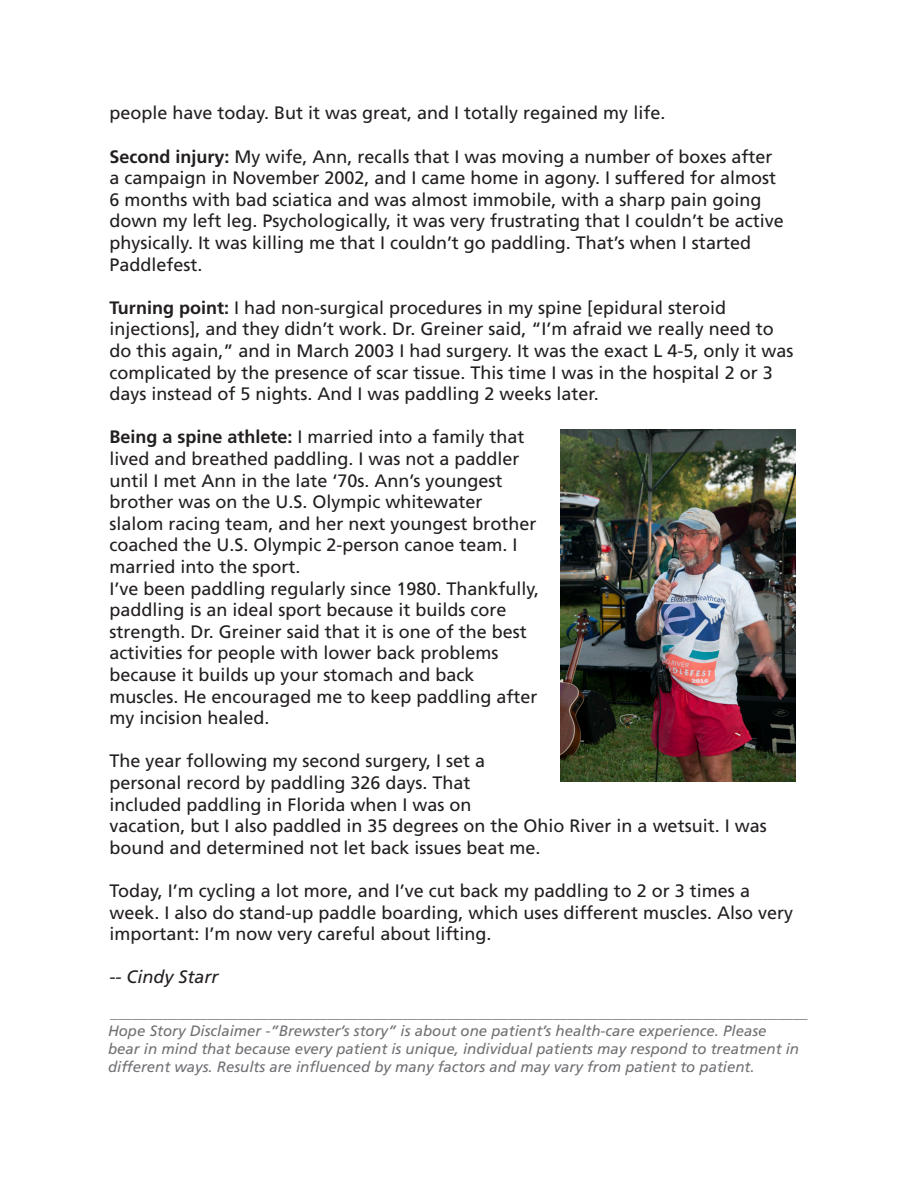
<style>
.page{position:relative;width:918px;height:1188px;background:#fff}
.page>*{position:absolute;margin:0;border:0;box-sizing:border-box;transform-origin:0 0}
.Body{font:18px/21.6px "Frutiger LT Std";color:#231f20}
.Body-2{font:italic 18px "Frutiger LT Std";color:#231f20}
.Disclaimer_text{font:italic 15px/18px "Frutiger LT Std";color:#717074}
.s1{font-weight:700}
</style>
<div class="page">
<img style="left:561px;top:430px;width:234px;height:351px">
<p class="Body" style="left:110px;top:102px;width:557px">people have today. But it was great, and I totally regained my life.</p>
<p class="Body" style="left:110px;top:146px;width:676px"><span class="s1">Second injury:</span> My wife, Ann, recalls that I was moving a number of boxes after a campaign in November 2002, and I came home in agony. I suffered for almost 6 months with bad sciatica and was almost immobile, with a sharp pain going down my left leg. Psychologically, it was very frustrating that I couldn’t be active physically. It was killing me that I couldn’t go paddling. That’s when I started Paddlefest.</p>
<p class="Body" style="left:110px;top:297px;width:685px"><span class="s1">Turning point:</span> I had non-surgical procedures in my spine [epidural steroid injections], and they didn’t work. Dr. Greiner said, “I’m afraid we really need to do this again,” and in March 2003 I had surgery. It was the exact L 4-5, only it was complicated by the presence of scar tissue. This time I was in the hospital 2 or 3 days instead of 5 nights. And I was paddling 2 weeks later.</p>
<p class="Body" style="left:110px;top:426px;width:429px"><span class="s1">Being a spine athlete:</span> I married into a family that lived and breathed paddling. I was not a paddler until I met Ann in the late ‘70s. Ann’s youngest brother was on the U.S. Olympic whitewater slalom racing team, and her next youngest brother coached the U.S. Olympic 2-person canoe team. I married into the sport.</p>
<p class="Body" style="left:110px;top:578px;width:431px">I’ve been paddling regularly since 1980. Thankfully, paddling is an ideal sport because it builds core strength. Dr. Greiner said that it is one of the best activities for people with lower back problems because it builds up your stomach and back muscles. He encouraged me to keep paddling after my incision healed.</p>
<p class="Body" style="left:110px;top:750px;width:659px">The year following my second surgery, I set a<br>personal record by paddling 326 days. That<br>included paddling in Florida when I was on<br>vacation, but I also paddled in 35 degrees on the Ohio River in a wetsuit. I was bound and determined not let back issues beat me.</p>
<p class="Body" style="left:110px;top:880px;width:685px">Today, I’m cycling a lot more, and I’ve cut back my paddling to 2 or 3 times a week. I also do stand-up paddle boarding, which uses different muscles. Also very important: I’m now very careful about lifting.</p>
<p class="Body-2" style="left:110px;top:967px;width:111px">-- Cindy Starr</p>
<p class="Disclaimer_text" style="left:110px;top:1004px;width:699px">_____________________________________________________________________________________________</p>
<p class="Disclaimer_text" style="left:108px;top:1022px;width:693px">Hope Story Disclaimer -”Brewster’s story” is about one patient’s health-care experience. Please bear in mind that because every patient is unique, individual patients may respond to treatment in different ways. Results are influenced by many factors and may vary from patient to patient.</p>
</div>
